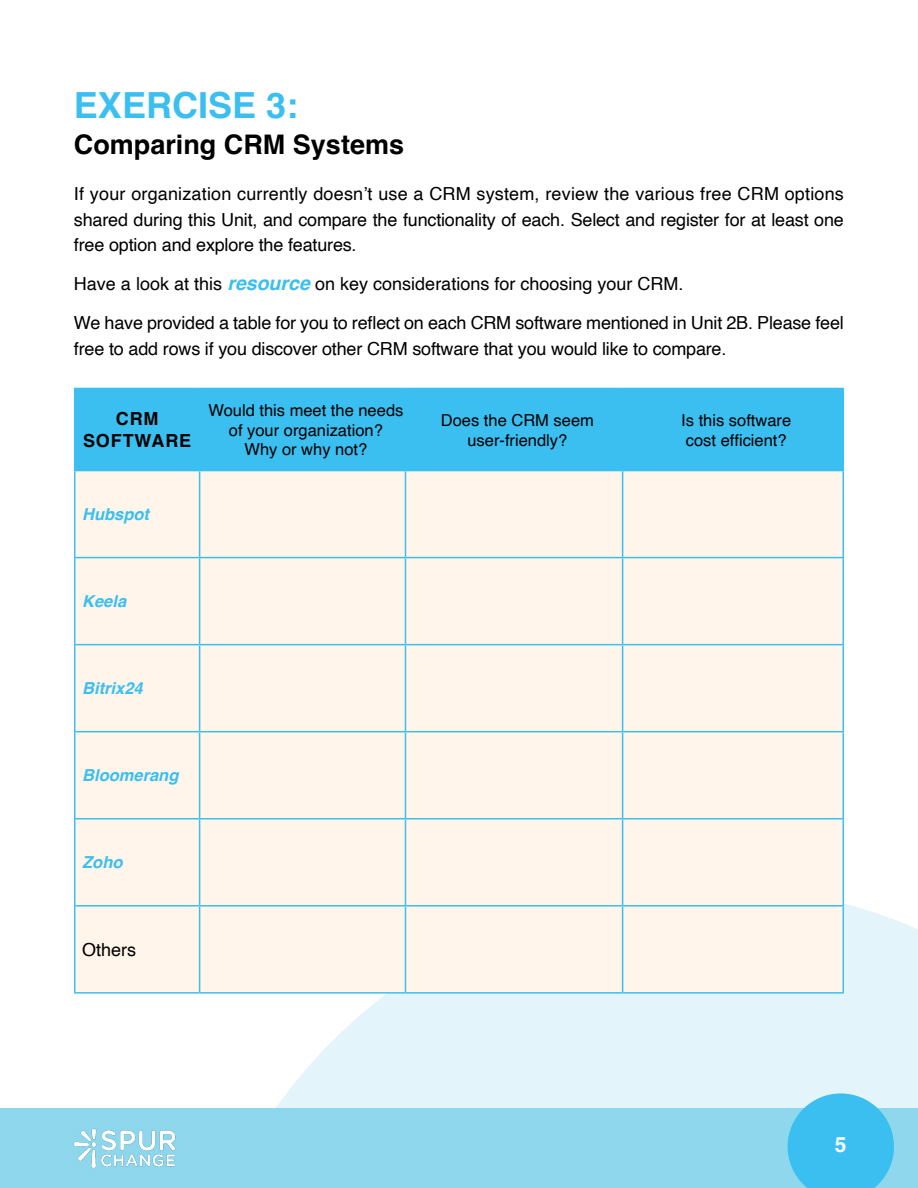
<style>
.page{position:relative;width:918px;height:1188px;background:#fff}
.page>*{position:absolute;margin:0;border:0;box-sizing:border-box;transform-origin:0 0}
.Exercice{font:700 36px "Helvetica";color:#3abff0}
.s-titre{font:700 27px "Helvetica";color:#000}
.t1{font:700 21px "Helvetica";color:#fff}
.Q_txt{font:18px/25.5px "Helvetica";letter-spacing:-.01em;color:#000;text-align:justify}
.t2{font:700 18px/21.6px "Helvetica";letter-spacing:.05em;color:#000;text-align:center}
.t3{font:16.5px/19.8px "Helvetica";color:#000;text-align:center}
.t4{font:italic 700 16.5px "Helvetica";color:#3abff0}
.s1{font-weight:700;font-style:italic;font-size:19.5px;color:#3abff0}
</style>
<div class="page">
<svg style="left:276px;top:903px;width:642px;height:205px;background:#e5f5fa"></svg>
<div style="left:75px;top:389px;width:768px;height:81px;background:#3abff0"></div>
<div style="left:75px;top:471px;width:768px;height:521px;background:#fff5eb"></div>
<hr style="left:74px;top:388px;width:126px;height:1px;background:#3abff0">
<hr style="left:74px;top:389px;width:1px;height:81px;background:#3abff0">
<hr style="left:200px;top:388px;width:205px;height:1px;background:#3abff0">
<hr style="left:199px;top:389px;width:1px;height:81px;background:#3abff0">
<hr style="left:405px;top:388px;width:218px;height:1px;background:#3abff0">
<hr style="left:405px;top:389px;width:1px;height:81px;background:#3abff0">
<hr style="left:623px;top:388px;width:221px;height:1px;background:#3abff0">
<hr style="left:622px;top:389px;width:1px;height:81px;background:#3abff0">
<hr style="left:843px;top:389px;width:1px;height:81px;background:#3abff0">
<hr style="left:74px;top:470px;width:126px;height:1px;background:#3abff0">
<hr style="left:74px;top:471px;width:1px;height:86px;background:#3abff0">
<hr style="left:200px;top:470px;width:205px;height:1px;background:#3abff0">
<hr style="left:199px;top:471px;width:1px;height:86px;background:#3abff0">
<hr style="left:405px;top:470px;width:218px;height:1px;background:#3abff0">
<hr style="left:405px;top:471px;width:1px;height:86px;background:#3abff0">
<hr style="left:623px;top:470px;width:221px;height:1px;background:#3abff0">
<hr style="left:622px;top:471px;width:1px;height:86px;background:#3abff0">
<hr style="left:843px;top:471px;width:1px;height:86px;background:#3abff0">
<hr style="left:74px;top:557px;width:126px;height:1px;background:#3abff0">
<hr style="left:74px;top:558px;width:1px;height:86px;background:#3abff0">
<hr style="left:200px;top:557px;width:205px;height:1px;background:#3abff0">
<hr style="left:199px;top:558px;width:1px;height:86px;background:#3abff0">
<hr style="left:405px;top:557px;width:218px;height:1px;background:#3abff0">
<hr style="left:405px;top:558px;width:1px;height:86px;background:#3abff0">
<hr style="left:623px;top:557px;width:221px;height:1px;background:#3abff0">
<hr style="left:622px;top:558px;width:1px;height:86px;background:#3abff0">
<hr style="left:843px;top:558px;width:1px;height:86px;background:#3abff0">
<hr style="left:74px;top:644px;width:126px;height:1px;background:#3abff0">
<hr style="left:74px;top:645px;width:1px;height:86px;background:#3abff0">
<hr style="left:200px;top:644px;width:205px;height:1px;background:#3abff0">
<hr style="left:199px;top:645px;width:1px;height:86px;background:#3abff0">
<hr style="left:405px;top:644px;width:218px;height:1px;background:#3abff0">
<hr style="left:405px;top:645px;width:1px;height:86px;background:#3abff0">
<hr style="left:623px;top:644px;width:221px;height:1px;background:#3abff0">
<hr style="left:622px;top:645px;width:1px;height:86px;background:#3abff0">
<hr style="left:843px;top:645px;width:1px;height:86px;background:#3abff0">
<hr style="left:74px;top:731px;width:126px;height:1px;background:#3abff0">
<hr style="left:74px;top:732px;width:1px;height:86px;background:#3abff0">
<hr style="left:200px;top:731px;width:205px;height:1px;background:#3abff0">
<hr style="left:199px;top:732px;width:1px;height:86px;background:#3abff0">
<hr style="left:405px;top:731px;width:218px;height:1px;background:#3abff0">
<hr style="left:405px;top:732px;width:1px;height:86px;background:#3abff0">
<hr style="left:623px;top:731px;width:221px;height:1px;background:#3abff0">
<hr style="left:622px;top:732px;width:1px;height:86px;background:#3abff0">
<hr style="left:843px;top:732px;width:1px;height:86px;background:#3abff0">
<hr style="left:74px;top:818px;width:126px;height:1px;background:#3abff0">
<hr style="left:74px;top:820px;width:1px;height:85px;background:#3abff0">
<hr style="left:200px;top:818px;width:205px;height:1px;background:#3abff0">
<hr style="left:199px;top:820px;width:1px;height:85px;background:#3abff0">
<hr style="left:405px;top:818px;width:218px;height:1px;background:#3abff0">
<hr style="left:405px;top:820px;width:1px;height:85px;background:#3abff0">
<hr style="left:623px;top:818px;width:221px;height:1px;background:#3abff0">
<hr style="left:622px;top:820px;width:1px;height:85px;background:#3abff0">
<hr style="left:843px;top:820px;width:1px;height:85px;background:#3abff0">
<hr style="left:74px;top:905px;width:126px;height:2px;background:#3abff0">
<hr style="left:74px;top:907px;width:1px;height:85px;background:#3abff0">
<hr style="left:200px;top:905px;width:205px;height:2px;background:#3abff0">
<hr style="left:199px;top:907px;width:1px;height:85px;background:#3abff0">
<hr style="left:405px;top:905px;width:218px;height:2px;background:#3abff0">
<hr style="left:405px;top:907px;width:1px;height:85px;background:#3abff0">
<hr style="left:623px;top:905px;width:221px;height:2px;background:#3abff0">
<hr style="left:622px;top:907px;width:1px;height:85px;background:#3abff0">
<hr style="left:843px;top:907px;width:1px;height:85px;background:#3abff0">
<hr style="left:74px;top:992px;width:126px;height:2px;background:#3abff0">
<hr style="left:200px;top:992px;width:205px;height:2px;background:#3abff0">
<hr style="left:405px;top:992px;width:218px;height:2px;background:#3abff0">
<hr style="left:623px;top:992px;width:221px;height:2px;background:#3abff0">
<div style="left:0;top:1108px;width:918px;height:80px;background:#8ed7ed"></div>
<img style="left:74px;top:1128px;width:102px;height:40px">
<svg style="left:788px;top:1093px;width:106px;height:95px;background:#4fc5f0"></svg>
<p class="Exercice" style="left:74px;top:83px;width:226px">EXERCISE 3:</p>
<p class="s-titre" style="left:74px;top:128px;width:332px">Comparing CRM Systems</p>
<p class="Q_txt" style="left:74px;top:182px;width:771px">If your organization currently doesn’t use a CRM system, review the various free CRM options shared during this Unit, and compare the functionality of each. Select and register for at least one free option and explore the features.</p>
<p class="Q_txt" style="left:74px;top:272px;width:611px">Have a look at this <span class="s1">resource</span> on key considerations for choosing your CRM.</p>
<p class="Q_txt" style="left:74px;top:311px;width:771px">We have provided a table for you to reflect on each CRM software mentioned in Unit 2B. Please feel free to add rows if you discover other CRM software that you would like to compare.</p>
<p class="t2" style="left:83px;top:410px;width:110px">CRM<br>SOFTWARE</p>
<p class="t3" style="left:208px;top:401px;width:197px">Would this meet the needs of your organization?<br>Why or why not?</p>
<p class="t3" style="left:441px;top:411px;width:155px">Does the CRM seem user-friendly?</p>
<p class="t3" style="left:681px;top:411px;width:112px;text-align:left">Is this software cost efficient?</p>
<p class="t4" style="left:82px;top:504px;width:68px">Hubspot</p>
<p class="t4" style="left:82px;top:591px;width:46px">Keela</p>
<p class="t4" style="left:82px;top:678px;width:62px">Bitrix24</p>
<p class="t4" style="left:82px;top:766px;width:98px">Bloomerang</p>
<p class="t4" style="left:82px;top:853px;width:42px">Zoho</p>
<p class="Q_txt" style="left:82px;top:938px;width:56px">Others</p>
<p class="t1" style="left:835px;top:1132px;width:13px">5</p>
</div>
